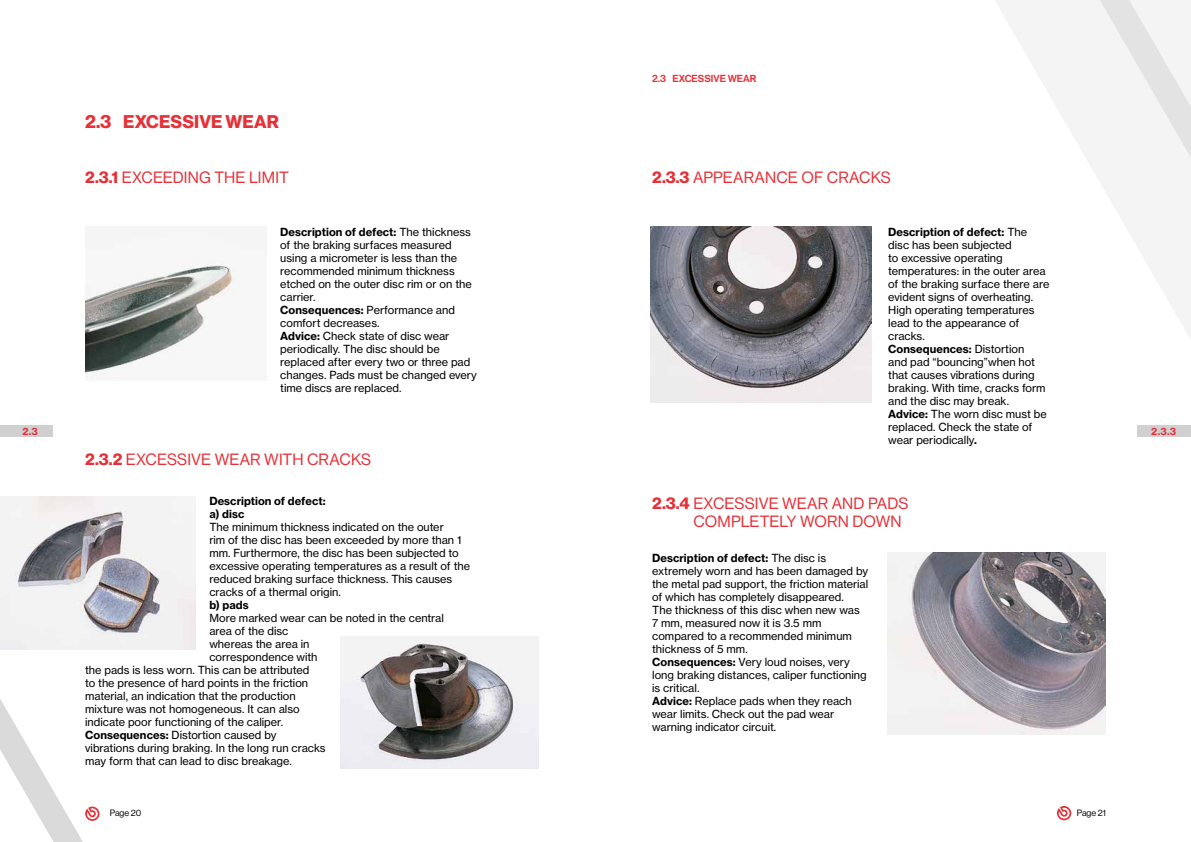
<style>
.page{position:relative;width:1191px;height:842px;background:#fff}
.page>*{position:absolute;margin:0;border:0;box-sizing:border-box;transform-origin:0 0}
.t1{font:700 18px "BW Haas Head 75";letter-spacing:.01em;color:#e73037}
.t2{font:16px/18px "BW Haas Head 55 Roman";letter-spacing:.01em;color:#e73037}
.t3{font:11px/13px "BW Haas Text 55 Roman";color:#000}
.t4{font:700 11px/13px "BW Haas Text 75";letter-spacing:.005em;color:#000}
.t5{font:500 10px "BW Haas Head 65";letter-spacing:.01em;color:#e73037}
.t6{font:700 10px "BW Haas Text 75";color:#e73037}
.t7{font:9px "BW Haas Head 55 Roman";color:#000}
.s1{font-family:"BW Haas Head 75";font-weight:700}
.s2{font-family:"BW Haas Text 55 Roman";font-weight:400}
.s3{font-family:"BW Haas Text 75";font-weight:700}
</style>
<div class="page">
<svg style="left:951px;top:0;width:155px;height:553px"></svg>
<svg style="left:1049px;top:0;width:142px;height:527px"></svg>
<svg style="left:0;top:506px;width:196px;height:336px"></svg>
<svg style="left:85px;top:806px;width:14px;height:15px"></svg>
<svg style="left:1057px;top:806px;width:14px;height:14px"></svg>
<div style="left:0;top:425px;width:53px;height:12px;background:#d0d0d0"></div>
<div style="left:1137px;top:425px;width:54px;height:12px;background:#d0d0d0"></div>
<img style="left:340px;top:636px;width:198px;height:132px">
<img style="left:0;top:496px;width:195px;height:153px">
<img style="left:85px;top:261px;width:151px;height:116px">
<img style="left:651px;top:227px;width:221px;height:176px">
<img style="left:887px;top:553px;width:219px;height:181px">
<h1 class="t1" style="left:85px;top:112px;width:195px">2.3 EXCESSIVE WEAR</h1>
<h2 class="t2" style="left:85px;top:169px;width:205px"><span class="s1">2.3.1</span> EXCEEDING THE LIMIT</h2>
<p class="t5" style="left:652px;top:73px;width:106px">2.3 EXCESSIVE WEAR</p>
<h2 class="t2" style="left:652px;top:169px;width:240px"><span class="s1">2.3.3</span> APPEARANCE OF CRACKS</h2>
<p class="t4" style="left:280px;top:225px;width:192px">Description of defect: <span class="s2">The thickness</span></p>
<p class="t3" style="left:280px;top:238px;width:198px">of the braking surfaces measured using a micrometer is less than the recommended minimum thickness etched on the outer disc rim or on the carrier.<br><span class="s3">Consequences:</span> Performance and comfort decreases.<br><span class="s3">Advice:</span> Check state of disc wear periodically. The disc should be replaced after every two or three pad changes. Pads must be changed every time discs are replaced.</p>
<p class="t4" style="left:888px;top:225px;width:140px">Description of defect: <span class="s2">The</span></p>
<p class="t3" style="left:888px;top:238px;width:163px">disc has been subjected<br>to excessive operating temperatures: in the outer area of the braking surface there are evident signs of overheating.<br>High operating temperatures lead to the appearance of cracks.</p>
<p class="t4" style="left:888px;top:342px;width:138px">Consequences: <span class="s2">Distortion</span></p>
<p class="t3" style="left:888px;top:355px;width:160px">and pad “bouncing”when hot that causes vibrations during braking. With time, cracks form and the disc may break.<br><span class="s3">Advice:</span> The worn disc must be replaced. Check the state of wear periodically<span class="s3">.</span></p>
<p class="t6" style="left:22px;top:425px;width:17px">2.3</p>
<p class="t6" style="left:1151px;top:425px;width:26px">2.3.3</p>
<h2 class="t2" style="left:85px;top:450px;width:287px"><span class="s1">2.3.2</span> EXCESSIVE WEAR WITH CRACKS</h2>
<p class="t4" style="left:209px;top:495px;width:118px">Description of defect: a) disc</p>
<p class="t3" style="left:209px;top:521px;width:262px">The minimum thickness indicated on the outer<br>rim of the disc has been exceeded by more than 1 mm. Furthermore, the disc has been subjected to excessive operating temperatures as a result of the reduced braking surface thickness. This causes cracks of a thermal origin.</p>
<p class="t4" style="left:209px;top:599px;width:41px">b) pads</p>
<p class="t3" style="left:209px;top:612px;width:236px">More marked wear can be noted in the central</p>
<p class="t3" style="left:209px;top:625px;width:80px">area of the disc</p>
<p class="t3" style="left:209px;top:638px;width:102px">whereas the area in</p>
<p class="t3" style="left:209px;top:651px;width:110px">correspondence with</p>
<p class="t3" style="left:85px;top:664px;width:226px">the pads is less worn. This can be attributed</p>
<p class="t3" style="left:85px;top:677px;width:224px">to the presence of hard points in the friction</p>
<p class="t3" style="left:85px;top:690px;width:212px">material, an indication that the production</p>
<p class="t3" style="left:85px;top:703px;width:216px">mixture was not homogeneous. It can also</p>
<p class="t3" style="left:85px;top:716px;width:199px">indicate poor functioning of the caliper.</p>
<p class="t3" style="left:85px;top:729px;width:193px"><span class="s3">Consequences:</span> Distortion caused by</p>
<p class="t3" style="left:85px;top:742px;width:242px">vibrations during braking. In the long run cracks</p>
<p class="t3" style="left:85px;top:755px;width:208px">may form that can lead to disc breakage.</p>
<h2 class="t2" style="left:693px;top:495px;width:217px;text-indent:-41px"><span class="s1">2.3.4</span> EXCESSIVE WEAR AND PADS<br>COMPLETELY WORN DOWN</h2>
<p class="t4" style="left:652px;top:551px;width:175px">Description of defect: <span class="s2">The disc is</span></p>
<p class="t3" style="left:652px;top:564px;width:217px">extremely worn and has been damaged by the metal pad support, the friction material of which has completely disappeared.<br>The thickness of this disc when new was 7 mm, measured now it is 3.5 mm compared to a recommended minimum thickness of 5 mm.<br><span class="s3">Consequences:</span> Very loud noises, very long braking distances, caliper functioning is critical.<br><span class="s3">Advice:</span> Replace pads when they reach wear limits. Check out the pad wear warning indicator circuit.</p>
<p class="t7" style="left:110px;top:808px;width:33px">Page 20</p>
<p class="t7" style="left:1076px;top:808px;width:31px">Page 21</p>
</div>
